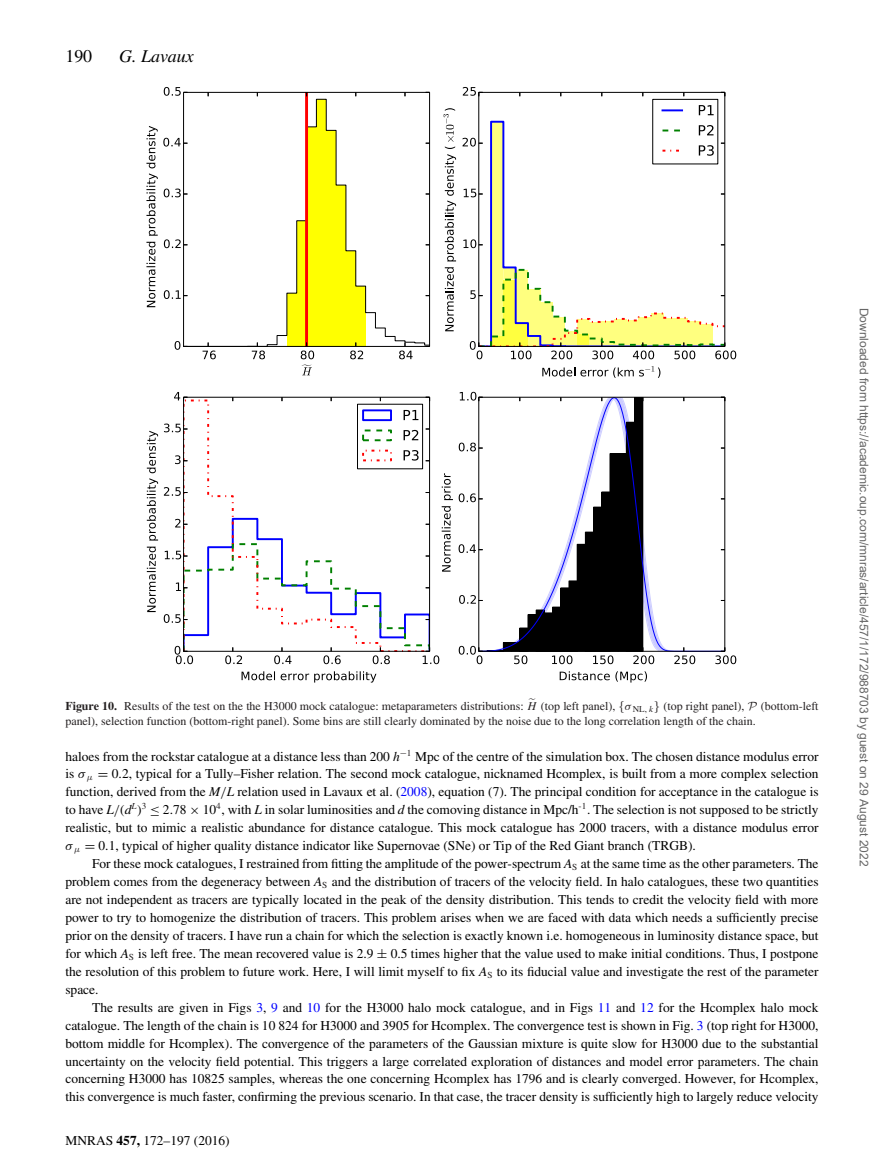
<style>
.page{position:relative;width:893px;height:1174px;background:#fff}
.page>*{position:absolute;margin:0;border:0;box-sizing:border-box;transform-origin:0 0}
.t1{font:italic 18px "Times";color:#000}
.t2{font:18px "Times";color:#000}
.t3{font:13.5px/18px "Times";color:#000;text-align:justify}
.t4{font:12px/15px "Times";color:#231f20}
.t5{font:12px "Arial";color:#666}
.s1{font-weight:700}
.s2{font-family:"MTMI"}
.s3{font-family:"CMSY8"}
.s4{font-style:italic}
.s5{font-family:"MTSY"}
.s6{color:#00f}
</style>
<div class="page">
<svg style="left:184px;top:98px;width:245px;height:248px"></svg>
<hr style="left:305px;top:92px;width:3px;height:254px;background:#f00">
<svg style="left:203px;top:342px;width:13px;height:17px"></svg>
<svg style="left:252px;top:342px;width:13px;height:17px"></svg>
<svg style="left:350px;top:342px;width:13px;height:17px"></svg>
<svg style="left:399px;top:342px;width:14px;height:17px"></svg>
<svg style="left:301px;top:342px;width:13px;height:33px"></svg>
<svg style="left:175px;top:341px;width:12px;height:9px"></svg>
<svg style="left:164px;top:87px;width:23px;height:9px"></svg>
<svg style="left:146px;top:126px;width:41px;height:181px"></svg>
<hr style="left:184px;top:92px;width:246px;height:1px;background:#000">
<hr style="left:429px;top:92px;width:1px;height:254px;background:#000">
<hr style="left:184px;top:346px;width:246px;height:1px;background:#000">
<hr style="left:183px;top:92px;width:1px;height:254px;background:#000">
<svg style="left:542px;top:366px;width:118px;height:12px"></svg>
<svg style="left:463px;top:87px;width:20px;height:9px"></svg>
<svg style="left:445px;top:267px;width:9px;height:64px"></svg>
<svg style="left:443px;top:108px;width:13px;height:153px"></svg>
<hr style="left:479px;top:92px;width:246px;height:1px;background:#000">
<hr style="left:724px;top:92px;width:1px;height:254px;background:#000">
<hr style="left:478px;top:92px;width:1px;height:254px;background:#000">
<div style="left:652px;top:99px;width:66px;height:65px;border:1px solid #000"></div>
<hr style="left:662px;top:109px;width:20px;height:2px;background:#00f">
<svg style="left:699px;top:105px;width:15px;height:10px"></svg>
<svg style="left:463px;top:122px;width:273px;height:237px"></svg>
<svg style="left:184px;top:398px;width:245px;height:75px"></svg>
<svg style="left:242px;top:671px;width:134px;height:11px"></svg>
<svg style="left:175px;top:455px;width:12px;height:9px"></svg>
<svg style="left:164px;top:423px;width:23px;height:9px"></svg>
<svg style="left:174px;top:392px;width:13px;height:9px"></svg>
<svg style="left:147px;top:431px;width:11px;height:181px"></svg>
<hr style="left:184px;top:397px;width:246px;height:1px;background:#000">
<hr style="left:429px;top:397px;width:1px;height:254px;background:#000">
<hr style="left:183px;top:397px;width:1px;height:254px;background:#000">
<div style="left:357px;top:404px;width:66px;height:65px;background:#fff"></div>
<div style="left:357px;top:404px;width:66px;height:65px;border:1px solid #000"></div>
<div style="left:362px;top:409px;width:30px;height:12px;border:2px solid #00f"></div>
<svg style="left:404px;top:410px;width:14px;height:10px"></svg>
<div style="left:362px;top:429px;width:30px;height:12px;border:2px dashed #008000"></div>
<svg style="left:404px;top:430px;width:14px;height:10px"></svg>
<svg style="left:404px;top:450px;width:15px;height:10px"></svg>
<svg style="left:479px;top:398px;width:245px;height:252px"></svg>
<svg style="left:514px;top:647px;width:13px;height:17px"></svg>
<svg style="left:552px;top:647px;width:20px;height:17px"></svg>
<svg style="left:593px;top:647px;width:20px;height:17px"></svg>
<svg style="left:633px;top:647px;width:21px;height:17px"></svg>
<svg style="left:674px;top:647px;width:21px;height:17px"></svg>
<svg style="left:560px;top:671px;width:87px;height:11px"></svg>
<svg style="left:715px;top:647px;width:21px;height:17px"></svg>
<svg style="left:459px;top:646px;width:45px;height:18px"></svg>
<svg style="left:459px;top:595px;width:24px;height:9px"></svg>
<svg style="left:459px;top:544px;width:24px;height:9px"></svg>
<svg style="left:459px;top:493px;width:24px;height:9px"></svg>
<svg style="left:459px;top:442px;width:24px;height:9px"></svg>
<svg style="left:460px;top:392px;width:23px;height:9px"></svg>
<svg style="left:164px;top:473px;width:289px;height:191px"></svg>
<hr style="left:479px;top:397px;width:246px;height:1px;background:#000">
<hr style="left:724px;top:397px;width:1px;height:254px;background:#000">
<hr style="left:479px;top:650px;width:246px;height:1px;background:#000">
<hr style="left:478px;top:397px;width:1px;height:254px;background:#000">
<h1 class="t2" style="left:65px;top:49px;width:28px">190</h1>
<h1 class="t1" style="left:119px;top:49px;width:76px">G. Lavaux</h1>
<p class="t4" style="left:65px;top:699px;width:755px"><span class="s1">Figure 10.</span> Results of the test on the the H3000 mock catalogue: metaparameters distributions: <span class="s2">H</span><sup>-</sup> (top left panel), <span class="s3">{</span><span class="s2">σ</span> <sub>NL,</sub> <sub>k</sub><span class="s3">}</span> (top right panel), <span class="s3">P</span> (bottom-left panel), selection function (bottom-right panel). Some bins are still clearly dominated by the noise due to the long correlation length of the chain.</p>
<p class="t3" style="left:65px;top:748px;width:755px">haloes from the rockstar catalogue at a distance less than 200 <span class="s4">h</span><sup>−</sup><sup>1</sup> Mpc of the centre of the simulation box. The chosen distance modulus error is <span class="s2">σ</span> <sub>μ</sub> <span class="s5">=</span> 0.2, typical for a Tully–Fisher relation. The second mock catalogue, nicknamed Hcomplex, is built from a more complex selection function, derived from the <span class="s4">M</span><span class="s2">/</span><span class="s4">L</span> relation used in Lavaux et al. (<span class="s6">2008</span>), equation (7). The principal condition for acceptance in the catalogue is to have <span class="s4">L</span><span class="s2">/</span>(<span class="s4">d</span><sup>L</sup>)<sup>3</sup> <span class="s5">≤</span> 2.78 <span class="s5">×</span> 10<sup>4</sup>, with <span class="s4">L</span> in solar luminosities and <span class="s4">d</span> the comoving distance in Mpc/h<sup>-1</sup>. The selection is not supposed to be strictly realistic, but to mimic a realistic abundance for distance catalogue. This mock catalogue has 2000 tracers, with a distance modulus error <span class="s2">σ</span> <sub>μ</sub> <span class="s5">=</span> 0.1, typical of higher quality distance indicator like Supernovae (SNe) or Tip of the Red Giant branch (TRGB).</p>
<p class="t3" style="left:65px;top:855px;width:755px;text-indent:27px">For these mock catalogues, I restrained from fitting the amplitude of the power-spectrum <span class="s4">A</span><sub>S</sub> at the same time as the other parameters. The problem comes from the degeneracy between <span class="s4">A</span><sub>S</sub> and the distribution of tracers of the velocity field. In halo catalogues, these two quantities are not independent as tracers are typically located in the peak of the density distribution. This tends to credit the velocity field with more power to try to homogenize the distribution of tracers. This problem arises when we are faced with data which needs a sufficiently precise prior on the density of tracers. I have run a chain for which the selection is exactly known i.e. homogeneous in luminosity distance space, but for which <span class="s4">A</span><sub>S</sub> is left free. The mean recovered value is 2.9 <span class="s5">±</span> 0.5 times higher that the value used to make initial conditions. Thus, I postpone the resolution of this problem to future work. Here, I will limit myself to fix <span class="s4">A</span><sub>S</sub> to its fiducial value and investigate the rest of the parameter space.</p>
<p class="t3" style="left:65px;top:999px;width:755px;text-indent:27px">The results are given in Figs <span class="s6">3</span>, <span class="s6">9</span> and <span class="s6">10</span> for the H3000 halo mock catalogue, and in Figs <span class="s6">11</span> and <span class="s6">12</span> for the Hcomplex halo mock catalogue. The length of the chain is 10 824 for H3000 and 3905 for Hcomplex. The convergence test is shown in Fig. <span class="s6">3</span> (top right for H3000, bottom middle for Hcomplex). The convergence of the parameters of the Gaussian mixture is quite slow for H3000 due to the substantial uncertainty on the velocity field potential. This triggers a large correlated exploration of distances and model error parameters. The chain concerning H3000 has 10825 samples, whereas the one concerning Hcomplex has 1796 and is clearly converged. However, for Hcomplex, this convergence is much faster, confirming the previous scenario. In that case, the tracer density is sufficiently high to largely reduce velocity</p>
<p class="t3" style="left:65px;top:1133px;width:166px">MNRAS <span class="s1">457,</span> 172–197 (2016)</p>
<p class="t5" style="left:868px;top:307px;width:560px;rotate:90deg">Downloaded from https://academic.oup.com/mnras/article/457/1/172/988703 by guest on 29 August 2022</p>
</div>
